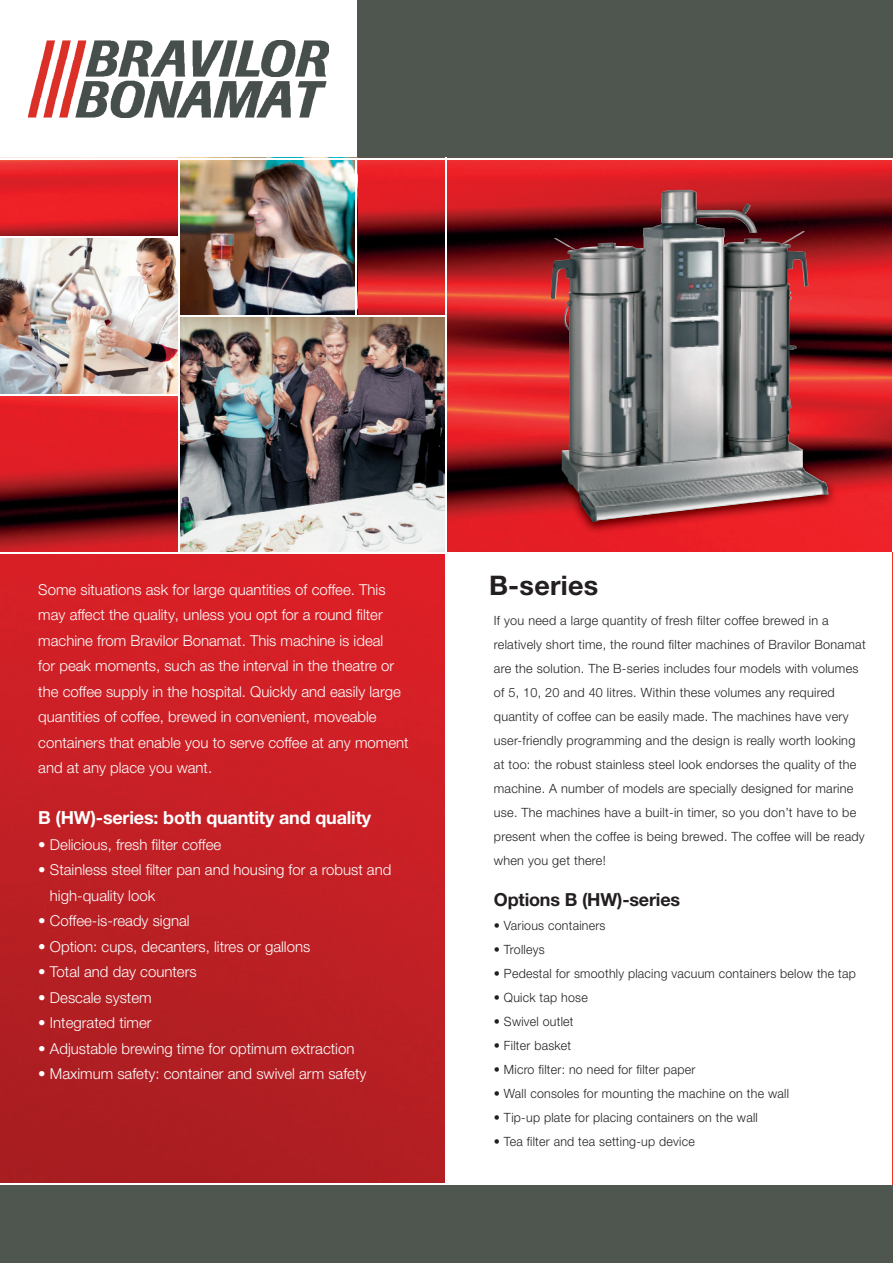
<style>
.page{position:relative;width:893px;height:1263px;background:#fff}
.page>*{position:absolute;margin:0;border:0;box-sizing:border-box;transform-origin:0 0}
.t1{font:700 27px "Helvetica Neue LT Pro";letter-spacing:.01em;color:#231f20}
.t2{font:700 18px "Helvetica Neue LT Pro";letter-spacing:-.01em;color:#fff}
.t3{font:700 18px "Helvetica Neue LT Pro";letter-spacing:-.01em;color:#231f20}
.t4{font:300 15px/25.5px "Helvetica Neue LT Pro";color:#fff}
.t5{font:300 12.75px/24px "Helvetica Neue LT Pro";letter-spacing:.02em;color:#231f20}
</style>
<div class="page">
<div style="left:357px;top:0;width:536px;height:158px;background:#4f5650"></div>
<img style="left:0;top:160px;width:892px;height:1023px">
<img style="left:29px;top:41px;width:299px;height:76px">
<div style="left:0;top:1184px;width:893px;height:79px;background:#4f5650"></div>
<div style="left:446px;top:552px;width:447px;height:633px;background:#fff"></div>
<img style="left:179px;top:316px;width:267px;height:236px">
<img style="left:179px;top:160px;width:177px;height:155px">
<img style="left:0;top:238px;width:178px;height:156px">
<hr style="left:0;top:236px;width:179px;height:2px;background:#fff">
<hr style="left:0;top:394px;width:179px;height:1px;background:#fff">
<hr style="left:178px;top:158px;width:1px;height:394px;background:#fff">
<hr style="left:356px;top:158px;width:1px;height:158px;background:#fff">
<hr style="left:179px;top:315px;width:267px;height:1px;background:#fff">
<hr style="left:0;top:552px;width:893px;height:2px;background:#fff">
<hr style="left:446px;top:158px;width:1px;height:1026px;background:#fff">
<img style="left:553px;top:457px;width:284px;height:78px">
<img style="left:682px;top:462px;width:146px;height:60px">
<img style="left:551px;top:190px;width:131px;height:332px">
<hr style="left:0;top:1183px;width:893px;height:2px;background:#fff">
<hr style="left:892px;top:552px;width:1px;height:633px;background:#ef3122">
<p class="t4" style="left:38px;top:576px;width:372px">Some situations ask for large quantities of coffee. This may affect the quality, unless you opt for a round filter machine from Bravilor Bonamat. This machine is ideal<br>for peak moments, such as the interval in the theatre or the coffee supply in the hospital. Quickly and easily large quantities of coffee, brewed in convenient, moveable containers that enable you to serve coffee at any moment and at any place you want.</p>
<h2 class="t2" style="left:38px;top:807px;width:334px">B (HW)-series: both quantity and quality</h2>
<p class="t4" style="left:38px;top:831px;width:185px">• Delicious, fresh filter coffee</p>
<p class="t4" style="left:50px;top:857px;width:343px;text-indent:-12px">• Stainless steel filter pan and housing for a robust and high-quality look</p>
<p class="t4" style="left:38px;top:908px;width:153px">• Coffee-is-ready signal</p>
<p class="t4" style="left:38px;top:933px;width:274px">• Option: cups, decanters, litres or gallons</p>
<p class="t4" style="left:38px;top:959px;width:160px">• Total and day counters</p>
<p class="t4" style="left:38px;top:984px;width:115px">• Descale system</p>
<p class="t4" style="left:38px;top:1010px;width:115px">• Integrated timer</p>
<p class="t4" style="left:38px;top:1035px;width:318px">• Adjustable brewing time for optimum extraction</p>
<p class="t4" style="left:38px;top:1061px;width:330px">• Maximum safety: container and swivel arm safety</p>
<h1 class="t1" style="left:489px;top:569px;width:111px">B-series</h1>
<p class="t5" style="left:494px;top:608px;width:373px">If you need a large quantity of fresh filter coffee brewed in a relatively short time, the round filter machines of Bravilor Bonamat are the solution. The B-series includes four models with volumes of 5, 10, 20 and 40 litres. Within these volumes any required quantity of coffee can be easily made. The machines have very user-friendly programming and the design is really worth looking at too: the robust stainless steel look endorses the quality of the machine. A number of models are specially designed for marine use. The machines have a built-in timer, so you don’t have to be present when the coffee is being brewed. The coffee will be ready when you get there!</p>
<h2 class="t3" style="left:494px;top:888px;width:188px">Options B (HW)-series</h2>
<p class="t5" style="left:494px;top:913px;width:113px">• Various containers</p>
<p class="t5" style="left:494px;top:937px;width:52px">• Trolleys</p>
<p class="t5" style="left:494px;top:961px;width:363px">• Pedestal for smoothly placing vacuum containers below the tap</p>
<p class="t5" style="left:494px;top:985px;width:95px">• Quick tap hose</p>
<p class="t5" style="left:494px;top:1009px;width:81px">• Swivel outlet</p>
<p class="t5" style="left:494px;top:1033px;width:79px">• Filter basket</p>
<p class="t5" style="left:494px;top:1057px;width:203px">• Micro filter: no need for filter paper</p>
<p class="t5" style="left:494px;top:1081px;width:297px">• Wall consoles for mounting the machine on the wall</p>
<p class="t5" style="left:494px;top:1105px;width:265px">• Tip-up plate for placing containers on the wall</p>
<p class="t5" style="left:494px;top:1129px;width:202px">• Tea filter and tea setting-up device</p>
</div>
